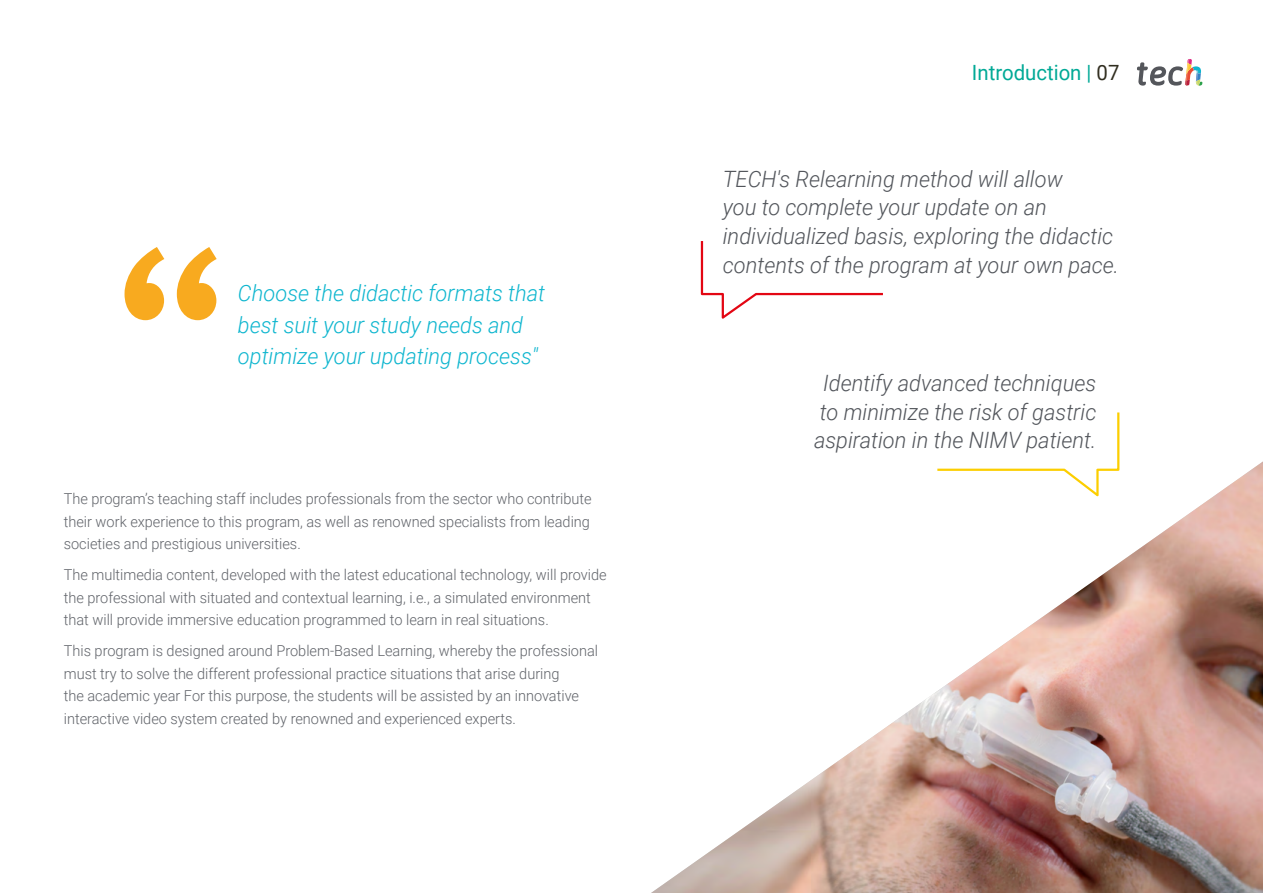
<style>
.page{position:relative;width:1263px;height:893px;background:#fff}
.page>*{position:absolute;margin:0;border:0;box-sizing:border-box;transform-origin:0 0}
.t1{font:italic 300 22.5px/28.5px "Roboto";color:#52555b;text-align:center}
.t2{font:italic 300 22.5px/31.5px "Roboto";color:#0fb6cf}
.t3{font:21px "Roboto";color:#00a996}
.t4{font:300 15px/22.5px "Roboto";color:#61646a}
.s1{color:#312e20}
</style>
<div class="page">
<img style="left:651px;top:461px;width:612px;height:432px">
<svg style="left:935px;top:412px;width:185px;height:88px"></svg>
<svg style="left:700px;top:241px;width:183px;height:78px"></svg>
<svg style="left:125px;top:247px;width:92px;height:73px"></svg>
<svg style="left:1137px;top:59px;width:65px;height:27px"></svg>
<h1 class="t2" style="left:238px;top:277px;width:309px">Choose the didactic formats that best suit your study needs and optimize your updating process"</h1>
<p class="t4" style="left:64px;top:487px;width:529px;text-align:justify">The program’s teaching staff includes professionals from the sector who contribute their work experience to this program, as well as renowned specialists from leading societies and prestigious universities.</p>
<p class="t4" style="left:64px;top:563px;width:544px">The multimedia content, developed with the latest educational technology, will provide the professional with situated and contextual learning, i.e., a simulated environment that will provide immersive education programmed to learn in real situations.</p>
<p class="t4" style="left:64px;top:639px;width:536px">This program is designed around Problem-Based Learning, whereby the professional must try to solve the different professional practice situations that arise during<br>the academic year For this purpose, the students will be assisted by an innovative interactive video system created by renowned and experienced experts.</p>
<h2 class="t3" style="left:972px;top:57px;width:149px">Introduction | <span class="s1">07</span></h2>
<h1 class="t1" style="left:723px;top:164px;width:398px;text-align:left">TECH's Relearning method will allow<br>you to complete your update on an individualized basis, exploring the didactic contents of the program at your own pace.</h1>
<h1 class="t1" style="left:814px;top:368px;width:284px">Identify advanced techniques to minimize the risk of gastric aspiration in the NIMV patient.</h1>
</div>
